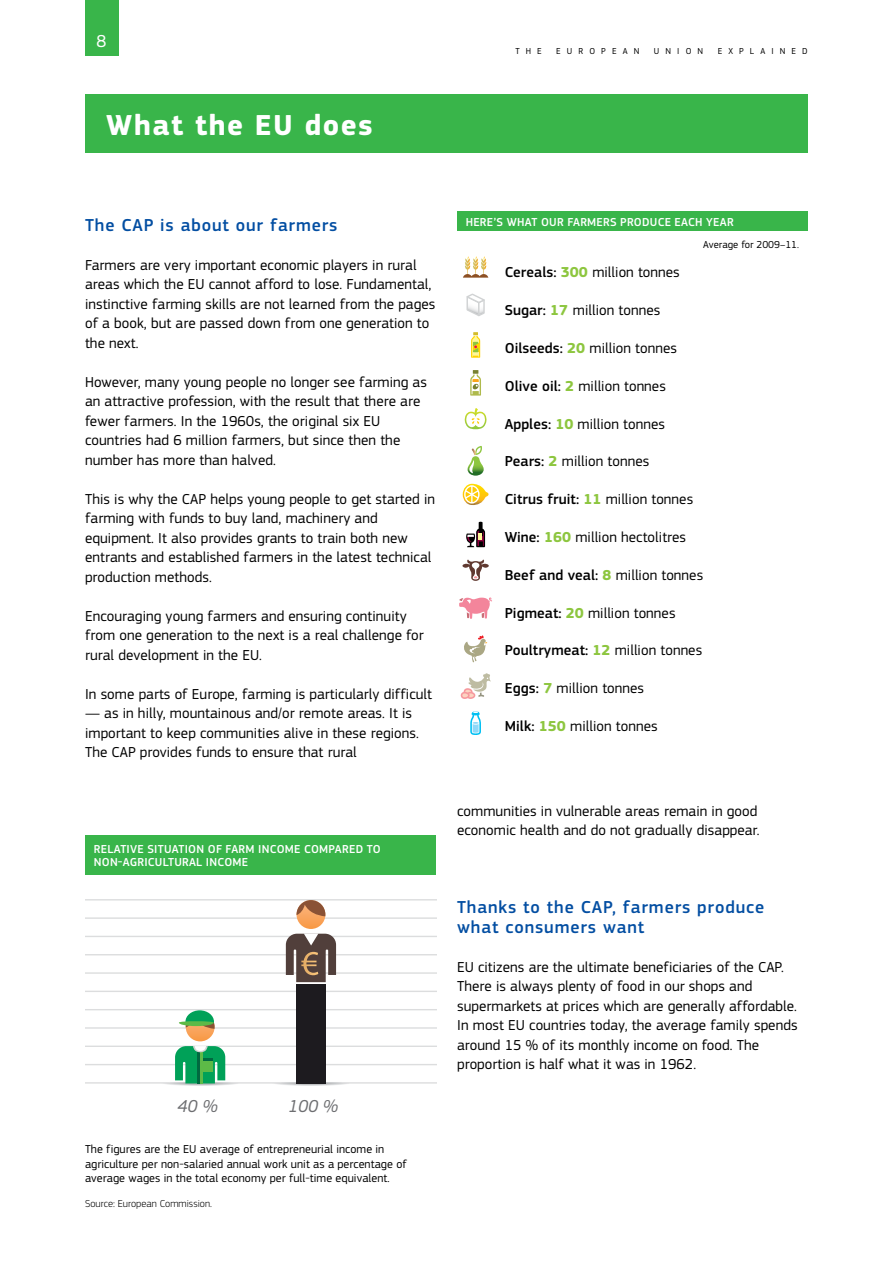
<style>
.page{position:relative;width:893px;height:1263px;background:#fff}
.page>*{position:absolute;margin:0;border:0;box-sizing:border-box;transform-origin:0 0}
.Heading01_neg{font:700 30px "EC Square Sans Pro";letter-spacing:.05em;color:#fff}
.Heading03{font:500 18px/19.5px "EC Square Sans Pro";letter-spacing:.05em;color:#034ea2}
.Box{font:italic 18px "EC Square Sans Pro";color:#6d6e71}
.t1{font:18px "EC Square Sans Pro";color:#fff}
.BodyText{font:15px/19.5px "EC Square Sans Pro";letter-spacing:.005em;color:#000}
.Graph_caption{font:12px/14.4px "EC Square Sans Pro";letter-spacing:.005em;color:#000}
.Graph_Title{font:500 12px/13.5px "EC Square Sans Pro";letter-spacing:.02em;color:#fff}
.source{font:300 10.5px "EC Square Sans Pro";letter-spacing:.005em;color:#000}
.t2{font:10.5px "EC Square Sans Pro";letter-spacing:.005em;color:#000}
.t3{font:9px "EC Square Sans Pro";letter-spacing:.68em;color:#000}
.s1{font-weight:500}
.s2{font-weight:700;color:#8dc63f}
</style>
<div class="page">
<div style="left:85px;top:0;width:33px;height:55px;background:#39b54a"></div>
<div style="left:85px;top:94px;width:723px;height:59px;background:#39b54a"></div>
<hr style="left:85px;top:1082px;width:351px;height:1px;background:#dcddde">
<hr style="left:85px;top:899px;width:351px;height:1px;background:#dcddde">
<hr style="left:85px;top:917px;width:351px;height:2px;background:#dcddde">
<hr style="left:85px;top:936px;width:351px;height:1px;background:#dcddde">
<hr style="left:85px;top:954px;width:351px;height:1px;background:#dcddde">
<hr style="left:85px;top:972px;width:351px;height:2px;background:#dcddde">
<hr style="left:85px;top:991px;width:351px;height:1px;background:#dcddde">
<hr style="left:85px;top:1009px;width:351px;height:1px;background:#dcddde">
<hr style="left:85px;top:1027px;width:351px;height:2px;background:#dcddde">
<hr style="left:85px;top:1045px;width:351px;height:2px;background:#dcddde">
<hr style="left:85px;top:1064px;width:351px;height:1px;background:#dcddde">
<svg style="left:272px;top:1082px;width:78px;height:4px"></svg>
<div style="left:296px;top:984px;width:30px;height:99px;background:#1d1b1f"></div>
<svg style="left:297px;top:900px;width:28px;height:29px"></svg>
<svg style="left:297px;top:900px;width:28px;height:16px"></svg>
<svg style="left:186px;top:1012px;width:29px;height:29px"></svg>
<svg style="left:162px;top:1046px;width:77px;height:40px"></svg>
<svg style="left:179px;top:1010px;width:36px;height:19px"></svg>
<svg style="left:286px;top:933px;width:50px;height:49px;background:#796860"></svg>
<div style="left:85px;top:836px;width:351px;height:39px;background:#39b54a"></div>
<div style="left:457px;top:211px;width:351px;height:20px;background:#39b54a"></div>
<svg style="left:463px;top:256px;width:25px;height:22px"></svg>
<svg style="left:459px;top:597px;width:33px;height:22px"></svg>
<svg style="left:470px;top:711px;width:11px;height:24px"></svg>
<svg style="left:464px;top:635px;width:23px;height:27px"></svg>
<svg style="left:465px;top:408px;width:22px;height:21px"></svg>
<svg style="left:463px;top:484px;width:25px;height:21px"></svg>
<svg style="left:470px;top:370px;width:11px;height:26px"></svg>
<svg style="left:466px;top:522px;width:19px;height:25px"></svg>
<svg style="left:462px;top:559px;width:27px;height:22px"></svg>
<svg style="left:468px;top:446px;width:16px;height:30px"></svg>
<svg style="left:461px;top:673px;width:30px;height:26px"></svg>
<svg style="left:466px;top:293px;width:19px;height:23px"></svg>
<svg style="left:471px;top:332px;width:9px;height:26px"></svg>
<p class="t1" style="left:97px;top:30px;width:12px">8</p>
<p class="Heading01_neg" style="left:106px;top:107px;width:268px">What the EU does</p>
<p class="t3" style="left:515px;top:45px;width:28px">THE</p>
<p class="t3" style="left:556px;top:45px;width:85px">EUROPEAN</p>
<p class="t3" style="left:654px;top:45px;width:51px">UNION</p>
<p class="t3" style="left:718px;top:45px;width:92px">EXPLAINED</p>
<p class="Heading03" style="left:85px;top:215px;width:254px">The CAP is about our farmers</p>
<p class="BodyText" style="left:85px;top:255px;width:352px">Farmers are very important economic players in rural areas which the EU cannot afford to lose. Fundamental, instinctive farming skills are not learned from the pages of a book, but are passed down from one generation to the next.</p>
<p class="BodyText" style="left:85px;top:372px;width:343px">However, many young people no longer see farming as an attractive profession, with the result that there are fewer farmers. In the 1960s, the original six EU countries had 6 million farmers, but since then the number has more than halved.</p>
<p class="BodyText" style="left:85px;top:489px;width:351px">This is why the CAP helps young people to get started in farming with funds to buy land, machinery and equipment. It also provides grants to train both new entrants and established farmers in the latest technical production methods.</p>
<p class="BodyText" style="left:85px;top:606px;width:340px">Encouraging young farmers and ensuring continuity from one generation to the next is a real challenge for rural development in the EU.</p>
<p class="BodyText" style="left:85px;top:684px;width:348px">In some parts of Europe, farming is particularly difficult</p>
<p class="BodyText" style="left:85px;top:704px;width:335px">— as in hilly, mountainous and/or remote areas. It is important to keep communities alive in these regions.<br>The CAP provides funds to ensure that rural</p>
<p class="Graph_Title" style="left:94px;top:842px;width:288px">RELATIVE SITUATION OF FARM INCOME COMPARED TO<br>NON-AGRICULTURAL INCOME</p>
<p class="Box" style="left:178px;top:1095px;width:41px">40 %</p>
<p class="Box" style="left:288px;top:1095px;width:52px">100 %</p>
<p class="Graph_caption" style="left:85px;top:1142px;width:323px">The figures are the EU average of entrepreneurial income in agriculture per non-salaried annual work unit as a percentage of average wages in the total economy per full-time equivalent.</p>
<p class="source" style="left:85px;top:1198px;width:129px">Source: European Commission.</p>
<p class="Graph_Title" style="left:466px;top:215px;width:269px">HERE’S WHAT OUR FARMERS PRODUCE EACH YEAR</p>
<p class="t2" style="left:703px;top:239px;width:98px">Average for 2009–11.</p>
<p class="BodyText" style="left:505px;top:263px;width:177px"><span class="s1">Cereals:</span> <span class="s2">300</span> million tonnes</p>
<p class="BodyText" style="left:505px;top:300px;width:157px"><span class="s1">Sugar:</span> <span class="s2">17</span> million tonnes</p>
<p class="BodyText" style="left:505px;top:338px;width:174px"><span class="s1">Oilseeds:</span> <span class="s2">20</span> million tonnes</p>
<p class="BodyText" style="left:505px;top:376px;width:163px"><span class="s1">Olive oil:</span> <span class="s2">2</span> million tonnes</p>
<p class="BodyText" style="left:505px;top:414px;width:162px"><span class="s1">Apples:</span> <span class="s2">10</span> million tonnes</p>
<p class="BodyText" style="left:505px;top:452px;width:146px"><span class="s1">Pears:</span> <span class="s2">2</span> million tonnes</p>
<p class="BodyText" style="left:505px;top:489px;width:190px"><span class="s1">Citrus fruit:</span> <span class="s2">11</span> million tonnes</p>
<p class="BodyText" style="left:505px;top:527px;width:183px"><span class="s1">Wine:</span> <span class="s2">160</span> million hectolitres</p>
<p class="BodyText" style="left:505px;top:565px;width:200px"><span class="s1">Beef and veal:</span> <span class="s2">8</span> million tonnes</p>
<p class="BodyText" style="left:505px;top:603px;width:172px"><span class="s1">Pigmeat:</span> <span class="s2">20</span> million tonnes</p>
<p class="BodyText" style="left:505px;top:641px;width:199px"><span class="s1">Poultrymeat:</span> <span class="s2">12</span> million tonnes</p>
<p class="BodyText" style="left:505px;top:678px;width:141px"><span class="s1">Eggs:</span> <span class="s2">7</span> million tonnes</p>
<p class="BodyText" style="left:505px;top:716px;width:154px"><span class="s1">Milk:</span> <span class="s2">150</span> million tonnes</p>
<p class="BodyText" style="left:457px;top:801px;width:304px">communities in vulnerable areas remain in good economic health and do not gradually disappear.</p>
<p class="Heading03" style="left:457px;top:898px;width:309px">Thanks to the CAP, farmers produce what consumers want</p>
<p class="BodyText" style="left:457px;top:957px;width:342px">EU citizens are the ultimate beneficiaries of the CAP.<br>There is always plenty of food in our shops and supermarkets at prices which are generally affordable.<br>In most EU countries today, the average family spends around 15 % of its monthly income on food. The proportion is half what it was in 1962.</p>
</div>
